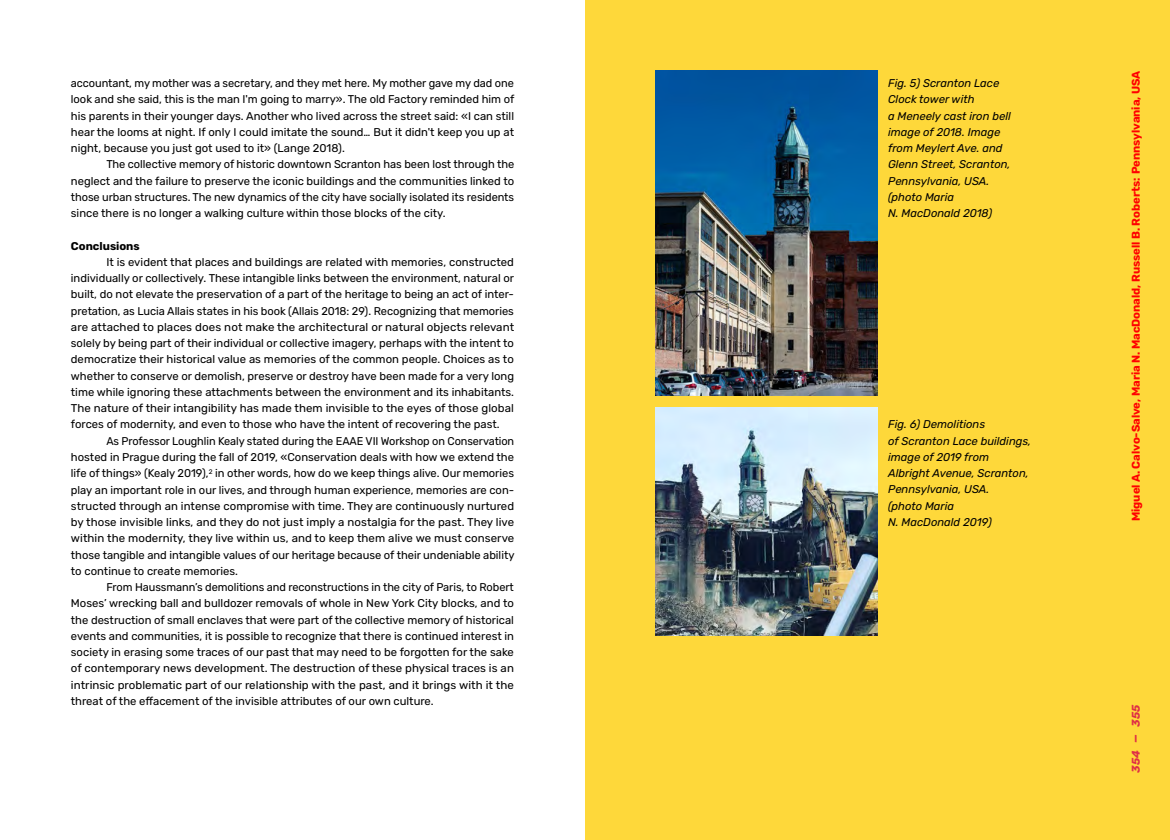
<style>
.page{position:relative;width:1170px;height:840px;background:#fff}
.page>*{position:absolute;margin:0;border:0;box-sizing:border-box;transform-origin:0 0}
.t1{font:11.25px/16.2px "Rubik";color:#000;text-align:justify}
.t2{font:italic 11.25px/16.2px "Rubik";color:#000}
.t3{font:700 11.25px "Rubik";color:#f00}
.t4{font:700 11.25px "Rubik";color:#000}
.t5{font:italic 700 11.25px "Rubik";color:#df2e46}
</style>
<div class="page">
<div style="left:585px;top:0;width:584px;height:840px;background:#fed83a"></div>
<img style="left:656px;top:71px;width:221px;height:325px">
<img style="left:656px;top:407px;width:221px;height:228px">
<p class="t1" style="left:71px;top:75px;width:445px">accountant, my mother was a secretary, and they met here. My mother gave my dad one look and she said, this is the man I'm going to marry». The old Factory reminded him of his parents in their younger days. Another who lived across the street said: «I can still hear the looms at night. If only I could imitate the sound… But it didn't keep you up at night, because you just got used to it» (Lange 2018).</p>
<p class="t1" style="left:71px;top:157px;width:445px;text-indent:35px">The collective memory of historic downtown Scranton has been lost through the neglect and the failure to preserve the iconic buildings and the communities linked to those urban structures. The new dynamics of the city have socially isolated its residents since there is no longer a walking culture within those blocks of the city.</p>
<p class="t4" style="left:71px;top:239px;width:70px">Conclusions</p>
<p class="t1" style="left:71px;top:254px;width:445px;text-indent:35px">It is evident that places and buildings are related with memories, constructed individually or collectively. These intangible links between the environment, natural or built, do not elevate the preservation of a part of the heritage to being an act of inter&shy;pretation, as Lucia Allais states in his book (Allais 2018: 29). Recognizing that memories are attached to places does not make the architectural or natural objects relevant solely by being part of their individual or collective imagery, perhaps with the intent to democratize their historical value as memories of the common people. Choices as to whether to conserve or demolish, preserve or destroy have been made for a very long time while ignoring these attachments between the environment and its inhabitants.<br>The nature of their intangibility has made them invisible to the eyes of those global forces of modernity, and even to those who have the intent of recovering the past.</p>
<p class="t1" style="left:71px;top:433px;width:445px;text-indent:35px">As Professor Loughlin Kealy stated during the EAAE VII Workshop on Conservation hosted in Prague during the fall of 2019, «Conservation deals with how we extend the life of things» (Kealy 2019),<sup>2</sup> in other words, how do we keep things alive. Our memories play an important role in our lives, and through human experience, memories are con&shy;structed through an intense compromise with time. They are continuously nurtured by those invisible links, and they do not just imply a nostalgia for the past. They live within the modernity, they live within us, and to keep them alive we must conserve those tangible and intangible values of our heritage because of their undeniable ability to continue to create memories.</p>
<p class="t1" style="left:71px;top:579px;width:444px;text-indent:35px">From Haussmann’s demolitions and reconstructions in the city of Paris, to Robert Moses’ wrecking ball and bulldozer removals of whole in New York City blocks, and to the destruction of small enclaves that were part of the collective memory of historical events and communities, it is possible to recognize that there is continued interest in society in erasing some traces of our past that may need to be forgotten for the sake of contemporary news development. The destruction of these physical traces is an intrinsic problematic part of our relationship with the past, and it brings with it the threat of the effacement of the invisible attributes of our own culture.</p>
<p class="t2" style="left:888px;top:75px;width:124px">Fig. 5) Scranton Lace<br>Clock tower with<br>a Meneely cast iron bell image of 2018. Image from Meylert Ave. and<br>Glenn Street, Scranton,<br>Pennsylvania, USA. (photo Maria<br>N. MacDonald 2018)</p>
<p class="t2" style="left:888px;top:417px;width:144px">Fig. 6) Demolitions<br>of Scranton Lace buildings, image of 2019 from<br>Albright Avenue, Scranton,<br>Pennsylvania, USA.<br>(photo Maria<br>N. MacDonald 2019)</p>
<p class="t3" style="left:1129px;top:521px;width:452px;rotate:-90deg">Miguel A. Calvo-Salve, Maria N. MacDonald, Russell B. Roberts: Pennsylvania, USA</p>
<p class="t5" style="left:1129px;top:727px;width:23px;rotate:-90deg">355</p>
<p class="t5" style="left:1129px;top:772px;width:40px;rotate:-90deg">354 —</p>
</div>
